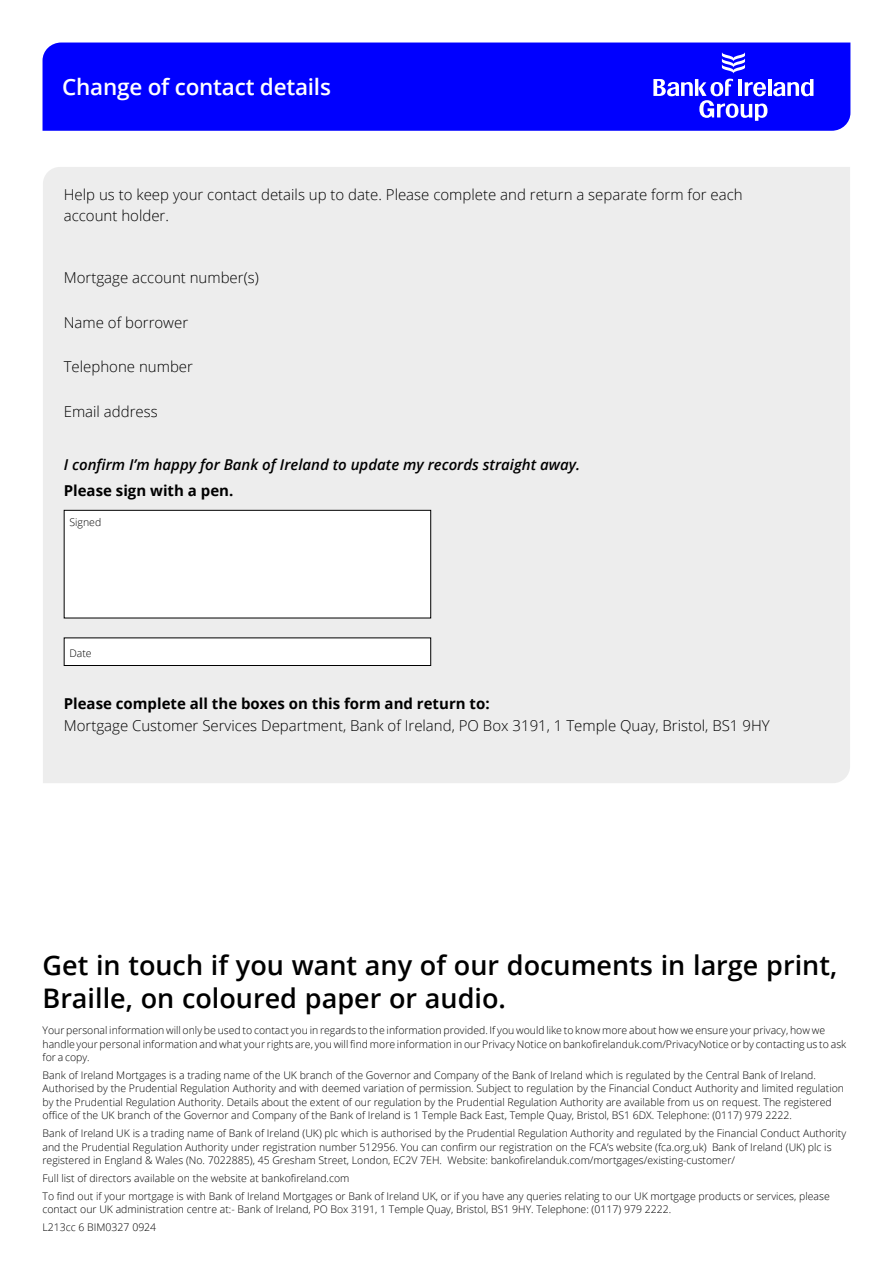
<style>
.page{position:relative;width:893px;height:1263px;background:#fff}
.page>*{position:absolute;margin:0;border:0;box-sizing:border-box;transform-origin:0 0}
.t1{font:600 27px/32.4px "Open Sans";color:#000}
.t2{font:600 22.5px "Open Sans";letter-spacing:-.01em;color:#fff}
.t3{font:300 15px/21px "Open Sans";color:#000}
.t4{font:700 15px "Open Sans";color:#000}
.t5{font:italic 600 15px "Open Sans";color:#000}
.t6{font:300 10.5px/13.5px "Open Sans";color:#000}
</style>
<div class="page">
<div style="left:43px;top:167px;width:807px;height:616px;background:#ededed"></div>
<div style="left:64px;top:510px;width:367px;height:108px;background:#fff"></div>
<div style="left:64px;top:510px;width:367px;height:108px;border:1px solid #000"></div>
<div style="left:64px;top:638px;width:367px;height:27px;background:#fff"></div>
<div style="left:64px;top:637px;width:367px;height:29px;border:1px solid #000"></div>
<div style="left:43px;top:43px;width:807px;height:88px;background:#00f"></div>
<hr style="left:768px;top:79px;width:3px;height:17px;background:#fff">
<svg style="left:773px;top:79px;width:40px;height:17px"></svg>
<svg style="left:722px;top:53px;width:23px;height:20px"></svg>
<svg style="left:653px;top:79px;width:114px;height:42px"></svg>
<h2 class="t2" style="left:62px;top:71px;width:270px">Change of contact details</h2>
<h3 class="t3" style="left:64px;top:184px;width:680px">Help us to keep your contact details up to date. Please complete and return a separate form for each account holder.</h3>
<h3 class="t3" style="left:64px;top:267px;width:197px">Mortgage account number(s)</h3>
<h3 class="t3" style="left:64px;top:312px;width:126px">Name of borrower</h3>
<h3 class="t3" style="left:64px;top:356px;width:131px">Telephone number</h3>
<h3 class="t3" style="left:64px;top:401px;width:96px">Email address</h3>
<h3 class="t5" style="left:64px;top:454px;width:518px">I confirm I’m happy for Bank of Ireland to update my records straight away.</h3>
<h3 class="t4" style="left:64px;top:480px;width:171px">Please sign with a pen.</h3>
<p class="t6" style="left:69px;top:516px;width:33px">Signed</p>
<p class="t6" style="left:69px;top:646px;width:24px">Date</p>
<h3 class="t4" style="left:64px;top:692px;width:427px">Please complete all the boxes on this form and return to:</h3>
<h3 class="t3" style="left:64px;top:714px;width:707px">Mortgage Customer Services Department, Bank of Ireland, PO Box 3191, 1 Temple Quay, Bristol, BS1 9HY</h3>
<h1 class="t1" style="left:43px;top:949px;width:796px">Get in touch if you want any of our documents in large print,<br>Braille, on coloured paper or audio.</h1>
<p class="t6" style="left:43px;top:1023px;width:805px">Your personal information will only be used to contact you in regards to the information provided. If you would like to know more about how we ensure your privacy, how we handle your personal information and what your rights are, you will find more information in our Privacy Notice on bankofirelanduk.com/PrivacyNotice or by contacting us to ask for a copy.</p>
<p class="t6" style="left:43px;top:1068px;width:803px">Bank of Ireland Mortgages is a trading name of the UK branch of the Governor and Company of the Bank of Ireland which is regulated by the Central Bank of Ireland.<br>Authorised by the Prudential Regulation Authority and with deemed variation of permission. Subject to regulation by the Financial Conduct Authority and limited regulation by the Prudential Regulation Authority. Details about the extent of our regulation by the Prudential Regulation Authority are available from us on request. The registered office of the UK branch of the Governor and Company of the Bank of Ireland is 1 Temple Back East, Temple Quay, Bristol, BS1 6DX. Telephone: (0117) 979 2222.</p>
<p class="t6" style="left:43px;top:1126px;width:805px">Bank of Ireland UK is a trading name of Bank of Ireland (UK) plc which is authorised by the Prudential Regulation Authority and regulated by the Financial Conduct Authority and the Prudential Regulation Authority under registration number 512956. You can confirm our registration on the FCA’s website (fca.org.uk) Bank of Ireland (UK) plc is registered in England &amp; Wales (No. 7022885), 45 Gresham Street, London, EC2V 7EH. Website: bankofirelanduk.com/mortgages/existing-customer/</p>
<p class="t6" style="left:43px;top:1169px;width:789px;line-height:17.7px">Full list of directors available on the website at bankofireland.com<br>To find out if your mortgage is with Bank of Ireland Mortgages or Bank of Ireland UK, or if you have any queries relating to our UK mortgage products or services, please</p>
<p class="t6" style="left:43px;top:1200px;width:630px;line-height:17.7px">contact our UK administration centre at:- Bank of Ireland, PO Box 3191, 1 Temple Quay, Bristol, BS1 9HY. Telephone: (0117) 979 2222.<br>L213cc 6 BIM0327 0924</p>
</div>
